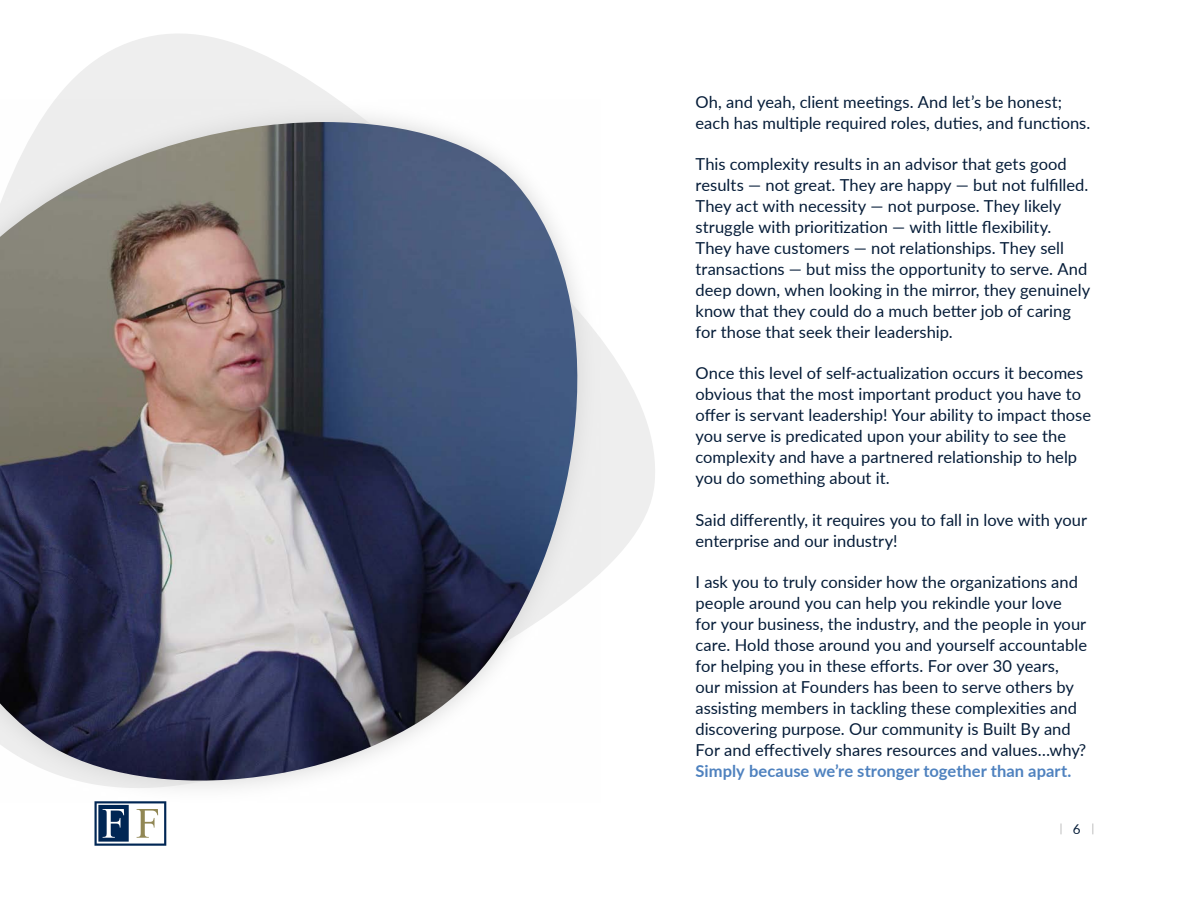
<style>
.page{position:relative;width:1188px;height:918px;background:#fff}
.page>*{position:absolute;margin:0;border:0;box-sizing:border-box;transform-origin:0 0}
.t1{font:16.5px/21px "Lato";color:#051c38}
.t2{font:700 16.5px "Lato";letter-spacing:.005em;color:#4f82bf}
.t3{font:13.5px "Lato";color:#051c38}
</style>
<div class="page">
<svg style="left:55px;top:34px;width:600px;height:783px"></svg>
<svg style="left:94px;top:803px;width:72px;height:43px"></svg>
<svg style="left:1060px;top:824px;width:2px;height:10px"></svg>
<svg style="left:1092px;top:824px;width:2px;height:10px"></svg>
<svg style="left:40px;top:100px;width:560px;height:703px"></svg>
<img style="left:0;top:122px;width:579px;height:661px">
<p class="t1" style="left:696px;top:91px;width:396px">Oh, and yeah, client meetings. And let’s be honest; each has multiple required roles, duties, and functions.</p>
<p class="t1" style="left:696px;top:153px;width:396px">This complexity results in an advisor that gets good results — not great. They are happy — but not fulfilled.<br>They act with necessity — not purpose. They likely struggle with prioritization — with little flexibility.<br>They have customers — not relationships. They sell transactions — but miss the opportunity to serve. And deep down, when looking in the mirror, they genuinely know that they could do a much better job of caring for those that seek their leadership.</p>
<p class="t1" style="left:696px;top:362px;width:397px">Once this level of self-actualization occurs it becomes obvious that the most important product you have to offer is servant leadership! Your ability to impact those you serve is predicated upon your ability to see the complexity and have a partnered relationship to help you do something about it.</p>
<p class="t1" style="left:696px;top:508px;width:393px">Said differently, it requires you to fall in love with your enterprise and our industry!</p>
<p class="t1" style="left:696px;top:571px;width:393px">I ask you to truly consider how the organizations and people around you can help you rekindle your love<br>for your business, the industry, and the people in your care. Hold those around you and yourself accountable for helping you in these efforts. For over 30 years, our mission at Founders has been to serve others by assisting members in tackling these complexities and discovering purpose. Our community is Built By and For and effectively shares resources and values…why?</p>
<p class="t2" style="left:696px;top:759px;width:377px">Simply because we’re stronger together than apart.</p>
<p class="t3" style="left:1073px;top:820px;width:9px">6</p>
</div>
